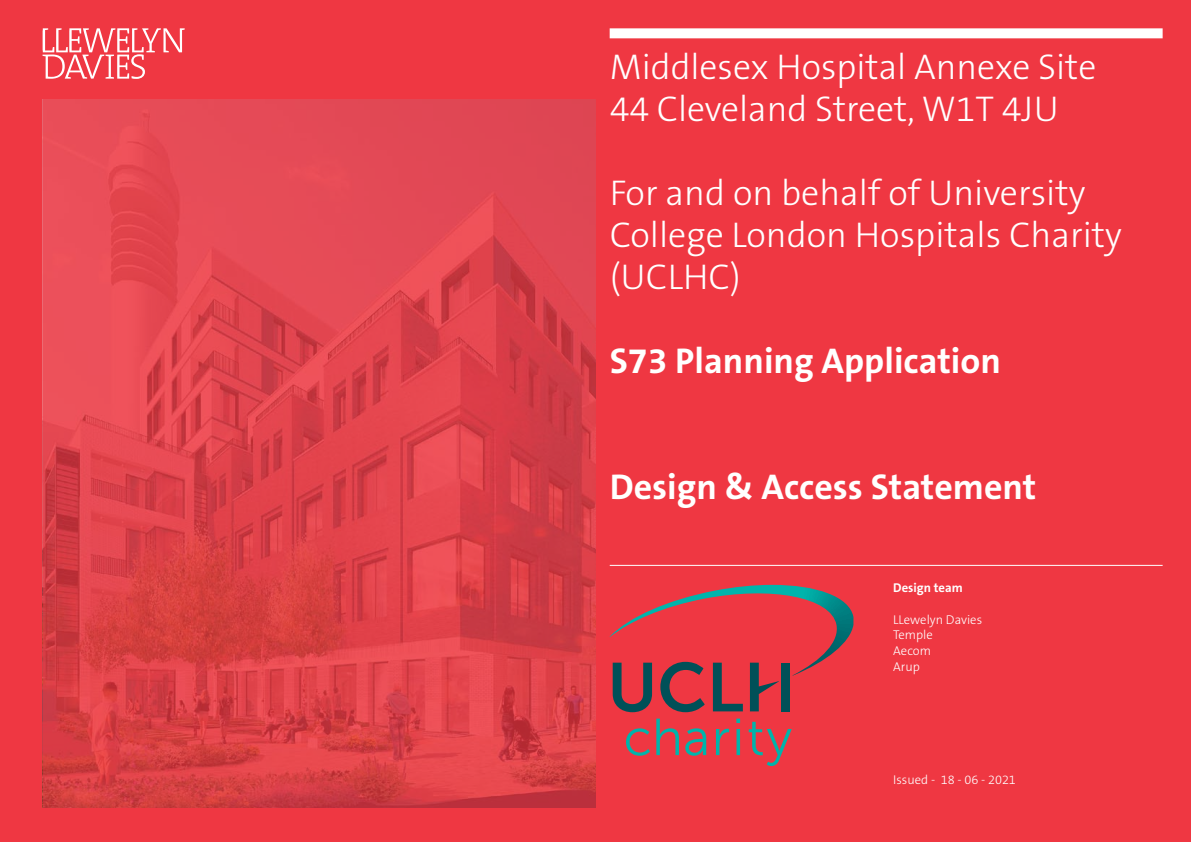
<style>
.page{position:relative;width:1191px;height:842px;background:#ef3742}
.page>*{position:absolute;margin:0;border:0;box-sizing:border-box;transform-origin:0 0}
.t1{font:300 36px/42px "The Sans B3";color:#fffffe}
.t2{font:300 36px/42px "The Sans B3";color:#fff}
.t3{font:700 36px "The Sans B7";color:#fffffe}
.t4{font:300 12.8px/15.8px "The Sans B3";color:#fff}
.t5{font:700 12.8px "The Sans B7";color:#fff}
</style>
<div class="page">
<svg style="left:43px;top:99px;width:552px;height:709px"></svg>
<svg style="left:43px;top:28px;width:142px;height:51px"></svg>
<div style="left:609px;top:28px;width:553px;height:10px;background:#fff"></div>
<svg style="left:626px;top:728px;width:24px;height:28px"></svg>
<svg style="left:656px;top:719px;width:23px;height:36px"></svg>
<svg style="left:685px;top:728px;width:21px;height:28px"></svg>
<svg style="left:716px;top:729px;width:13px;height:26px"></svg>
<svg style="left:736px;top:719px;width:4px;height:36px"></svg>
<svg style="left:748px;top:722px;width:43px;height:44px"></svg>
<svg style="left:610px;top:585px;width:243px;height:127px"></svg>
<hr style="left:610px;top:565px;width:552px;height:1px;background:#fff">
<p class="t2" style="left:610px;top:47px;width:488px">Middlesex Hospital Annexe Site<br>44 Cleveland Street, W1T 4JU</p>
<p class="t1" style="left:610px;top:173px;width:514px">For and on behalf of University<br>College London Hospitals Charity (UCLHC)</p>
<p class="t3" style="left:610px;top:342px;width:393px">S73 Planning Application</p>
<p class="t3" style="left:610px;top:468px;width:428px">Design &amp; Access Statement</p>
<p class="t5" style="left:893px;top:581px;width:71px">Design team</p>
<p class="t4" style="left:893px;top:612px;width:90px">LLewelyn Davies<br>Temple<br>Aecom<br>Arup</p>
<p class="t4" style="left:893px;top:772px;width:124px">Issued - 18 - 06 - 2021</p>
</div>
